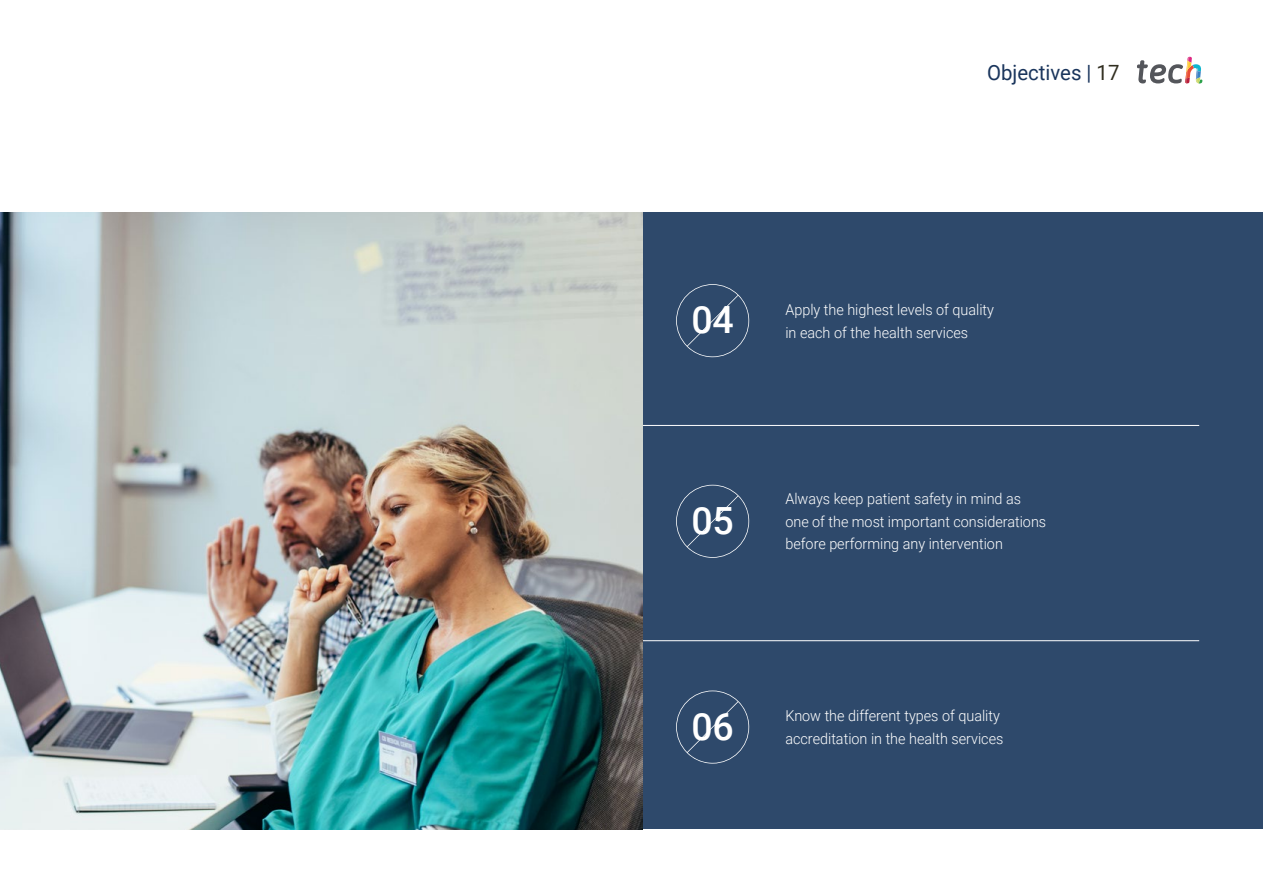
<style>
.page{position:relative;width:1263px;height:893px;background:#fff}
.page>*{position:absolute;margin:0;border:0;box-sizing:border-box;transform-origin:0 0}
.t1{font:500 37.5px "Roboto";color:#fff}
.t2{font:21px "Roboto";color:#1a355c}
.t3{font:300 15px/22.5px "Roboto";color:#fff;scale:.96 1}
.s1{color:#312e20}
</style>
<div class="page">
<svg style="left:1137px;top:57px;width:65px;height:27px"></svg>
<div style="left:642px;top:213px;width:621px;height:616px;background:#2e496b"></div>
<svg style="left:676px;top:485px;width:73px;height:73px"></svg>
<svg style="left:676px;top:690px;width:73px;height:74px"></svg>
<svg style="left:676px;top:284px;width:73px;height:73px"></svg>
<hr style="left:0;top:425px;width:1199px;height:1px;background:#fff">
<hr style="left:0;top:640px;width:1199px;height:1px;background:#fff">
<img style="left:0;top:213px;width:642px;height:616px">
<h2 class="t2" style="left:987px;top:57px;width:134px">Objectives | <span class="s1">17</span></h2>
<h1 class="t1" style="left:691px;top:294px;width:44px">04</h1>
<p class="t3" style="left:785px;top:298px;width:219px">Apply the highest levels of quality in each of the health services</p>
<h1 class="t1" style="left:691px;top:494px;width:44px">05</h1>
<p class="t3" style="left:785px;top:487px;width:273px">Always keep patient safety in mind as one of the most important considerations before performing any intervention</p>
<h1 class="t1" style="left:691px;top:700px;width:44px">06</h1>
<p class="t3" style="left:785px;top:704px;width:229px">Know the different types of quality accreditation in the health services</p>
</div>
